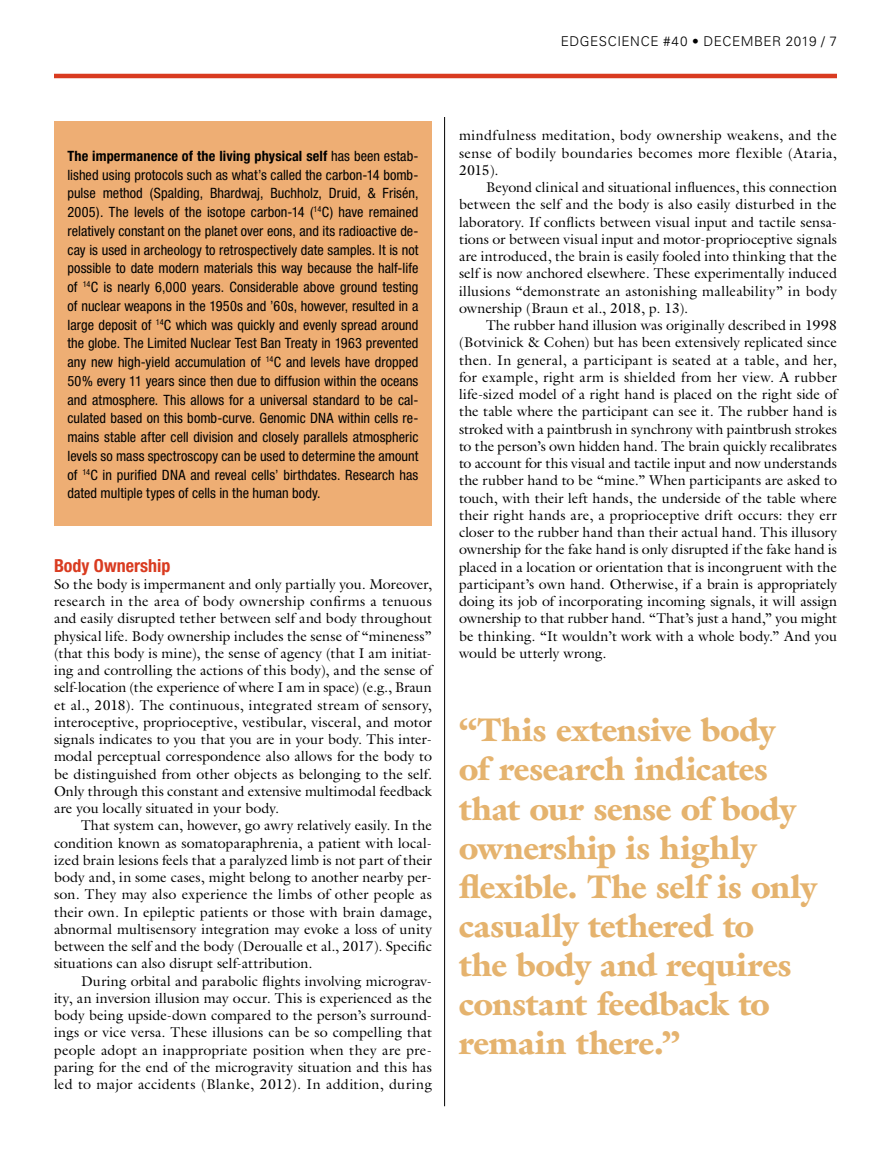
<style>
.page{position:relative;width:891px;height:1161px;background:#fff}
.page>*{position:absolute;margin:0;border:0;box-sizing:border-box;transform-origin:0 0}
.t1{font:900 33px/39px "Galliard";letter-spacing:-.005em;color:#e5b36e}
.t2{font:700 condensed 18px "Helvetica Neue";color:#d93b20}
.t3{font:14.25px/17.2px "Galliard";letter-spacing:.015em;color:#000;text-align:justify}
.t4{font:condensed 14.25px/18.8px "Helvetica Neue";letter-spacing:.005em;color:#000;text-align:justify}
.t5{font:300 13.5px "Univers";letter-spacing:.04em;color:#000}
.s1{font-weight:700}
</style>
<div class="page">
<hr style="left:444px;top:117px;width:1px;height:989px;background:#000">
<hr style="left:54px;top:74px;width:783px;height:4px;background:#d93b20">
<div style="left:54px;top:122px;width:378px;height:404px;background:#eeae74"></div>
<p class="t5" style="left:561px;top:33px;width:278px">EDGESCIENCE #40 • DECEMBER 2019 / 7</p>
<p class="t4" style="left:67px;top:146px;width:353px"><span class="s1">The impermanence of the living physical self</span> has been estab&shy;lished using protocols such as what’s called the carbon-14 bomb&shy;pulse method (Spalding, Bhardwaj, Buchholz, Druid, &amp; Frisén, 2005). The levels of the isotope carbon-14 (<sup>14</sup>C) have remained relatively constant on the planet over eons, and its radioactive de&shy;cay is used in archeology to retrospectively date samples. It is not possible to date modern materials this way because the half-life of <sup>14</sup>C is nearly 6,000 years. Considerable above ground testing of nuclear weapons in the 1950s and ’60s, however, resulted in a large deposit of <sup>14</sup>C which was quickly and evenly spread around the globe. The Limited Nuclear Test Ban Treaty in 1963 prevented any new high-yield accumulation of <sup>14</sup>C and levels have dropped 50% every 11 years since then due to diffusion within the oceans and atmosphere. This allows for a universal standard to be cal&shy;culated based on this bomb-curve. Genomic DNA within cells re&shy;mains stable after cell division and closely parallels atmospheric levels so mass spectroscopy can be used to determine the amount of <sup>14</sup>C in purified DNA and reveal cells’ birthdates. Research has dated multiple types of cells in the human body.</p>
<p class="t2" style="left:54px;top:554px;width:118px">Body Ownership</p>
<p class="t3" style="left:54px;top:575px;width:380px">So the body is impermanent and only partially you. Moreover, research in the area of body ownership confirms a tenuous and easily disrupted tether between self and body throughout physical life. Body ownership includes the sense of “mineness” (that this body is mine), the sense of agency (that I am initiat&shy;ing and controlling the actions of this body), and the sense of self-location (the experience of where I am in space) (e.g., Braun et al., 2018). The continuous, integrated stream of sensory, interoceptive, proprioceptive, vestibular, visceral, and motor signals indicates to you that you are in your body. This inter&shy;modal perceptual correspondence also allows for the body to be distinguished from other objects as belonging to the self.<br>Only through this constant and extensive multimodal feedback are you locally situated in your body.</p>
<p class="t3" style="left:54px;top:817px;width:380px;text-indent:27px">That system can, however, go awry relatively easily. In the condition known as somatoparaphrenia, a patient with local&shy;ized brain lesions feels that a paralyzed limb is not part of their body and, in some cases, might belong to another nearby per&shy;son. They may also experience the limbs of other people as their own. In epileptic patients or those with brain damage, abnormal multisensory integration may evoke a loss of unity between the self and the body (Deroualle et al., 2017). Specific situations can also disrupt self-attribution.</p>
<p class="t3" style="left:54px;top:972px;width:380px;text-indent:27px">During orbital and parabolic flights involving micrograv&shy;ity, an inversion illusion may occur. This is experienced as the body being upside-down compared to the person’s surround&shy;ings or vice versa. These illusions can be so compelling that people adopt an inappropriate position when they are pre&shy;paring for the end of the microgravity situation and this has led to major accidents (Blanke, 2012). In addition, during</p>
<p class="t3" style="left:459px;top:127px;width:379px">mindfulness meditation, body ownership weakens, and the sense of bodily boundaries becomes more flexible (Ataria, 2015).</p>
<p class="t3" style="left:459px;top:178px;width:380px;text-indent:27px">Beyond clinical and situational influences, this connection between the self and the body is also easily disturbed in the laboratory. If conflicts between visual input and tactile sensa&shy;tions or between visual input and motor-proprioceptive signals are introduced, the brain is easily fooled into thinking that the self is now anchored elsewhere. These experimentally induced illusions “demonstrate an astonishing malleability” in body ownership (Braun et al., 2018, p. 13).</p>
<p class="t3" style="left:459px;top:316px;width:380px;text-indent:27px">The rubber hand illusion was originally described in 1998 (Botvinick &amp; Cohen) but has been extensively replicated since then. In general, a participant is seated at a table, and her, for example, right arm is shielded from her view. A rubber life-sized model of a right hand is placed on the right side of the table where the participant can see it. The rubber hand is stroked with a paintbrush in synchrony with paintbrush strokes to the person’s own hidden hand. The brain quickly recalibrates to account for this visual and tactile input and now understands the rubber hand to be “mine.” When participants are asked to touch, with their left hands, the underside of the table where their right hands are, a proprioceptive drift occurs: they err closer to the rubber hand than their actual hand. This illusory ownership for the fake hand is only disrupted if the fake hand is placed in a location or orientation that is incongruent with the participant’s own hand. Otherwise, if a brain is appropriately doing its job of incorporating incoming signals, it will assign ownership to that rubber hand. “That’s just a hand,” you might be thinking. “It wouldn’t work with a whole body.” And you would be utterly wrong.</p>
<h1 class="t1" style="left:459px;top:711px;width:360px">“This extensive body<br>of research indicates that our sense of body ownership is highly flexible. The self is only casually tethered to<br>the body and requires constant feedback to remain there.”</h1>
</div>
